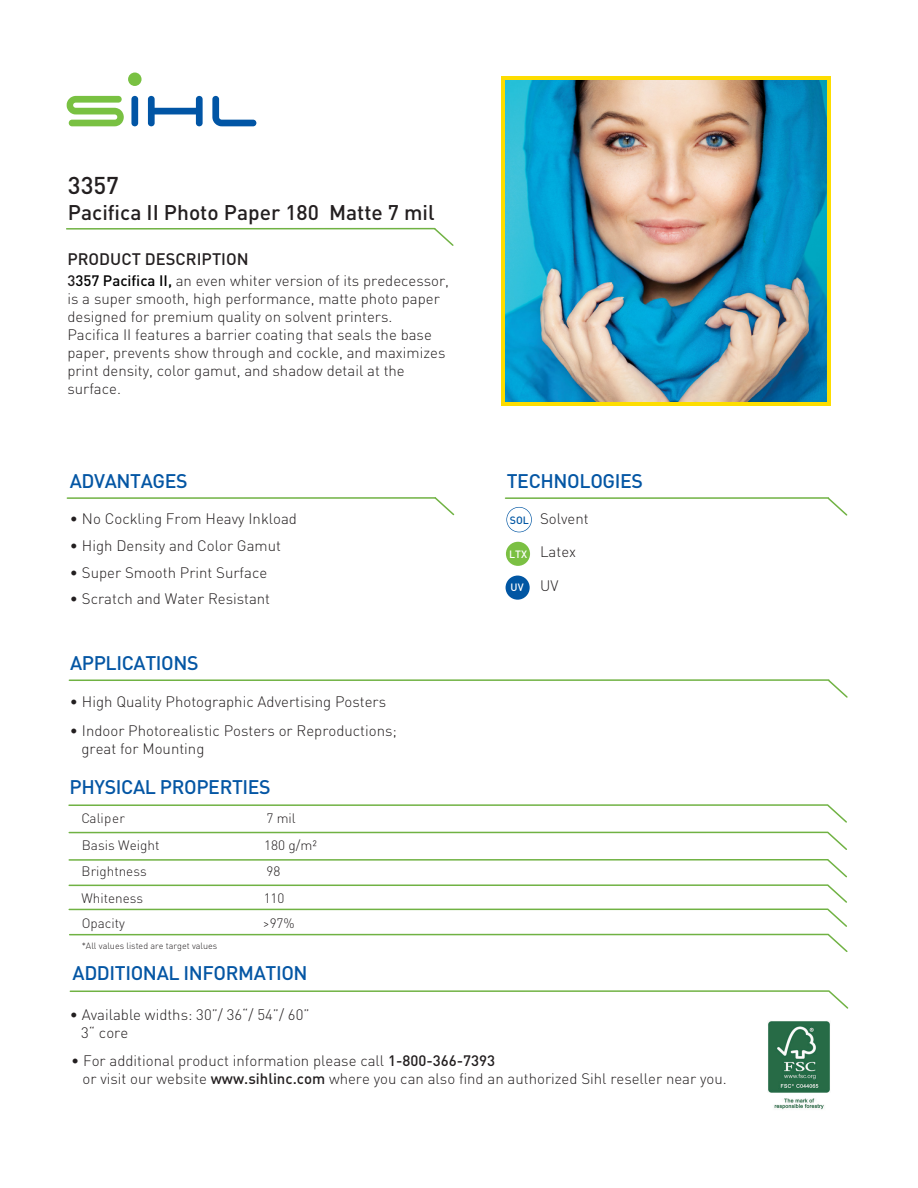
<style>
.page{position:relative;width:918px;height:1188px;background:#fff}
.page>*{position:absolute;margin:0;border:0;box-sizing:border-box;transform-origin:0 0}
.t1{font:500 24px "DIN Pro";color:#231f20}
.t2{font:500 21px "DIN Pro";color:#231f20}
.t3{font:500 19.5px "DIN Pro";letter-spacing:-.02em;color:#0456a4}
.t4{font:500 16.5px "DIN Pro";color:#231f20}
.t5{font:300 15px/18px "DIN Pro";color:#231f20}
.t6{font:300 13.5px "DIN Pro";color:#231f20}
.t7{font:500 10.5px "DIN Pro";color:#fff}
.t8{font:500 10.5px "DIN Pro";color:#0156a3}
.t9{font:300 9px "DIN Pro";color:#231f20}
.s1{font-weight:500}
.s2{font-weight:500;color:#000}
</style>
<div class="page">
<svg style="left:67px;top:96px;width:57px;height:30px"></svg>
<svg style="left:131px;top:96px;width:7px;height:30px"></svg>
<svg style="left:148px;top:96px;width:55px;height:30px"></svg>
<svg style="left:212px;top:96px;width:44px;height:30px"></svg>
<div style="left:128px;top:73px;width:14px;height:13px;background:#79c142;border-radius:50%"></div>
<div style="left:501px;top:76px;width:330px;height:330px;background:#fddd00"></div>
<hr style="left:67px;top:228px;width:368px;height:2px;background:#70b243">
<svg style="left:433px;top:227px;width:21px;height:19px"></svg>
<hr style="left:506px;top:497px;width:322px;height:2px;background:#70b243">
<svg style="left:826px;top:497px;width:22px;height:19px"></svg>
<hr style="left:69px;top:832px;width:759px;height:1px;background:#70b243">
<svg style="left:826px;top:831px;width:21px;height:19px"></svg>
<hr style="left:69px;top:859px;width:759px;height:2px;background:#70b243">
<hr style="left:69px;top:884px;width:759px;height:2px;background:#70b243">
<hr style="left:69px;top:909px;width:759px;height:1px;background:#70b243">
<hr style="left:69px;top:804px;width:759px;height:2px;background:#70b243">
<svg style="left:826px;top:804px;width:21px;height:19px"></svg>
<hr style="left:69px;top:679px;width:760px;height:2px;background:#70b243">
<svg style="left:827px;top:679px;width:21px;height:19px"></svg>
<hr style="left:70px;top:990px;width:759px;height:2px;background:#70b243">
<svg style="left:827px;top:990px;width:22px;height:19px"></svg>
<hr style="left:67px;top:497px;width:368px;height:2px;background:#70b243">
<svg style="left:433px;top:497px;width:22px;height:19px"></svg>
<img style="left:768px;top:1021px;width:62px;height:89px">
<svg style="left:505px;top:541px;width:26px;height:26px"></svg>
<div style="left:506px;top:542px;width:24px;height:24px;background:#7bc043;border-radius:50%"></div>
<hr style="left:70px;top:934px;width:758px;height:1px;background:#70b243">
<svg style="left:826px;top:859px;width:22px;height:93px"></svg>
<svg style="left:506px;top:507px;width:26px;height:25px"></svg>
<div style="left:507px;top:508px;width:24px;height:24px;background:#fff;border-radius:50%"></div>
<svg style="left:505px;top:575px;width:25px;height:25px"></svg>
<div style="left:506px;top:576px;width:24px;height:24px;background:#0156a3;border-radius:50%"></div>
<img style="left:505px;top:80px;width:322px;height:322px">
<h1 class="t1" style="left:68px;top:169px;width:53px">3357</h1>
<h2 class="t2" style="left:68px;top:198px;width:368px">Pacifica II Photo Paper 180 Matte 7 mil</h2>
<p class="t4" style="left:67px;top:248px;width:183px">PRODUCT DESCRIPTION</p>
<p class="t5" style="left:67px;top:271px;width:383px"><span class="s1">3</span><span class="s2">357 Pacifica II,</span> an even whiter version of its predecessor, is a super smooth, high performance, matte photo paper designed for premium quality on solvent printers.<br>Pacifica II features a barrier coating that seals the base paper, prevents show through and cockle, and maximizes print density, color gamut, and shadow detail at the surface.</p>
<h3 class="t3" style="left:70px;top:467px;width:119px">ADVANTAGES</h3>
<p class="t5" style="left:70px;top:509px;width:229px">• No Cockling From Heavy Inkload</p>
<p class="t5" style="left:70px;top:536px;width:213px">• High Density and Color Gamut</p>
<p class="t5" style="left:70px;top:563px;width:199px">• Super Smooth Print Surface</p>
<p class="t5" style="left:70px;top:589px;width:202px">• Scratch and Water Resistant</p>
<h3 class="t3" style="left:70px;top:650px;width:130px">APPLICATIONS</h3>
<p class="t5" style="left:70px;top:692px;width:318px">• High Quality Photographic Advertising Posters</p>
<p class="t5" style="left:81px;top:721px;width:317px;text-indent:-11px">• Indoor Photorealistic Posters or Reproductions; great for Mounting</p>
<h3 class="t3" style="left:70px;top:773px;width:203px">PHYSICAL PROPERTIES</h3>
<p class="t6" style="left:81px;top:809px;width:45px">Caliper</p>
<p class="t6" style="left:266px;top:809px;width:31px">7 mil</p>
<p class="t6" style="left:82px;top:836px;width:79px">Basis Weight</p>
<p class="t6" style="left:264px;top:836px;width:55px">180 g/m²</p>
<p class="t6" style="left:82px;top:862px;width:67px">Brightness</p>
<p class="t6" style="left:267px;top:862px;width:15px">98</p>
<p class="t6" style="left:82px;top:889px;width:63px">Whiteness</p>
<p class="t6" style="left:264px;top:889px;width:22px">110</p>
<p class="t6" style="left:82px;top:914px;width:45px">Opacity</p>
<p class="t6" style="left:263px;top:914px;width:33px">&gt;97%</p>
<p class="t9" style="left:82px;top:940px;width:137px">*All values listed are target values</p>
<h3 class="t3" style="left:73px;top:960px;width:237px">ADDITIONAL INFORMATION</h3>
<p class="t5" style="left:81px;top:1005px;width:230px;text-indent:-11px">• Available widths: 30”/ 36“/ 54”/ 60”<br>3“ core</p>
<h3 class="t3" style="left:507px;top:467px;width:138px">TECHNOLOGIES</h3>
<p class="t5" style="left:540px;top:509px;width:50px">Solvent</p>
<p class="t5" style="left:540px;top:542px;width:38px">Latex</p>
<p class="t5" style="left:540px;top:576px;width:20px">UV</p>
<p class="t8" style="left:510px;top:513px;width:21px">SOL</p>
<p class="t7" style="left:509px;top:547px;width:19px">LTX</p>
<p class="t7" style="left:511px;top:581px;width:15px">UV</p>
<p class="t5" style="left:83px;top:1051px;width:646px;text-indent:-11px">• For additional product information please call <span class="s1">1-800-366-7393<br></span>or visit our website <span class="s1">www.sihlinc.com</span> where you can also find an authorized Sihl reseller near you.</p>
</div>
